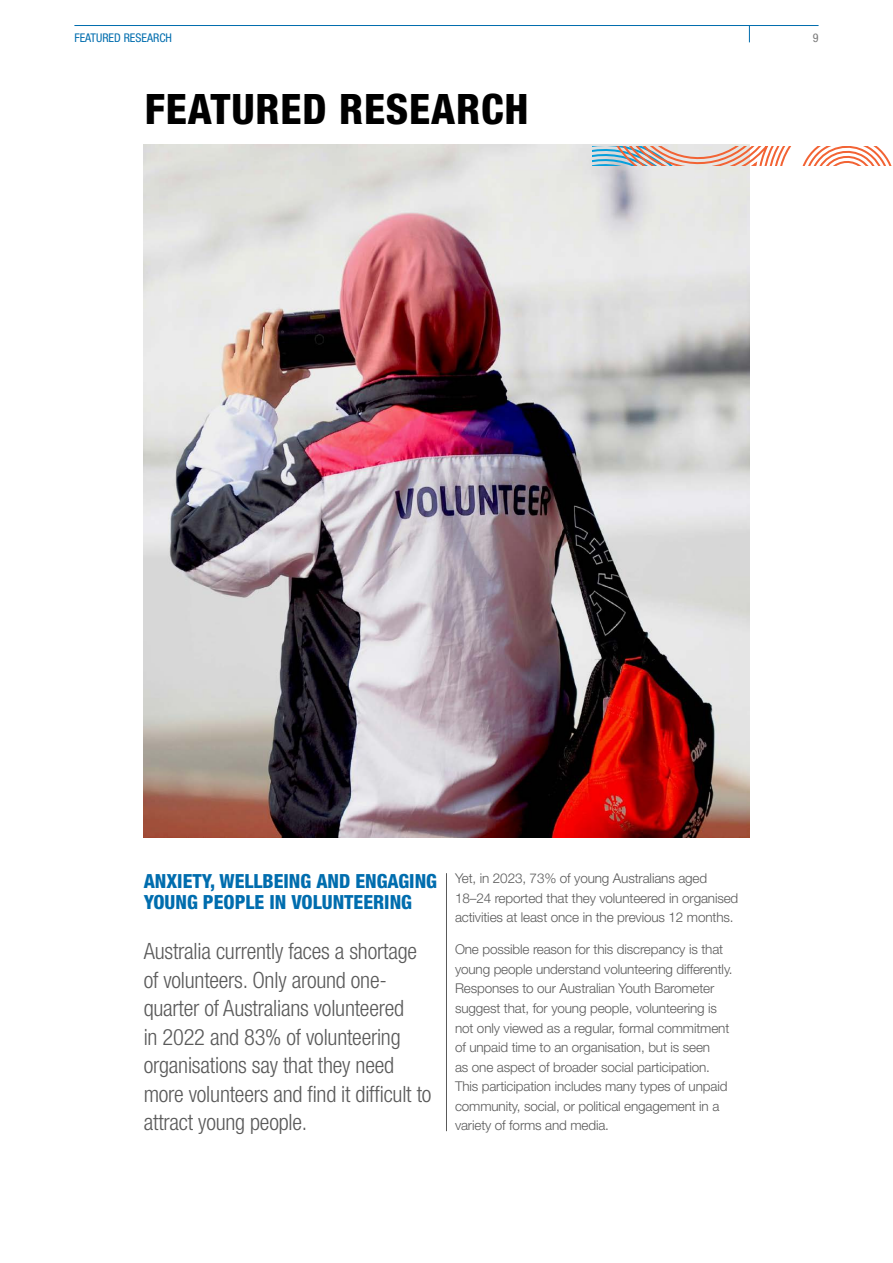
<style>
.page{position:relative;width:893px;height:1263px;background:#fff}
.page>*{position:absolute;margin:0;border:0;box-sizing:border-box;transform-origin:0 0}
.t1{font:800 condensed 42px "Helvetica Neue";letter-spacing:.02em;color:#000}
.t2{font:300 condensed 22.5px/28.5px "Helvetica Neue";letter-spacing:-.01em;color:#5a5a5a}
.t3{font:800 condensed 19.5px/21px "Helvetica Neue";color:#006dae}
.t4{font:300 13.5px/19.5px "Helvetica Neue";letter-spacing:-.01em;color:#5a5a5a}
.t5{font:condensed 12px "Helvetica Neue";color:#006dae}
.t6{font:condensed 12px "Helvetica Neue";color:#7b7b7b}
</style>
<div class="page">
<img style="left:144px;top:145px;width:605px;height:692px">
<hr style="left:74px;top:25px;width:745px;height:1px;background:#006dae">
<svg style="left:749px;top:26px;width:1px;height:16px"></svg>
<hr style="left:446px;top:873px;width:1px;height:258px;background:#5a5a5a">
<svg style="left:593px;top:146px;width:299px;height:20px"></svg>
<p class="t5" style="left:74px;top:31px;width:99px">FEATURED RESEARCH</p>
<p class="t6" style="left:813px;top:31px;width:7px">9</p>
<h1 class="t1" style="left:145px;top:83px;width:385px">FEATURED RESEARCH</h1>
<h3 class="t3" style="left:144px;top:870px;width:295px">ANXIETY, WELLBEING AND ENGAGING<br>YOUNG PEOPLE IN VOLUNTEERING</h3>
<h2 class="t2" style="left:144px;top:937px;width:289px">Australia currently faces a shortage of volunteers. Only around one&shy;quarter of Australians volunteered<br>in 2022 and 83% of volunteering organisations say that they need more volunteers and find it difficult to attract young people.</h2>
<p class="t4" style="left:455px;top:868px;width:285px">Yet, in 2023, 73% of young Australians aged<br>18–24 reported that they volunteered in organised activities at least once in the previous 12 months.</p>
<p class="t4" style="left:455px;top:939px;width:279px">One possible reason for this discrepancy is that young people understand volunteering differently.<br>Responses to our Australian Youth Barometer suggest that, for young people, volunteering is not only viewed as a regular, formal commitment of unpaid time to an organisation, but is seen<br>as one aspect of broader social participation.<br>This participation includes many types of unpaid community, social, or political engagement in a variety of forms and media.</p>
</div>
